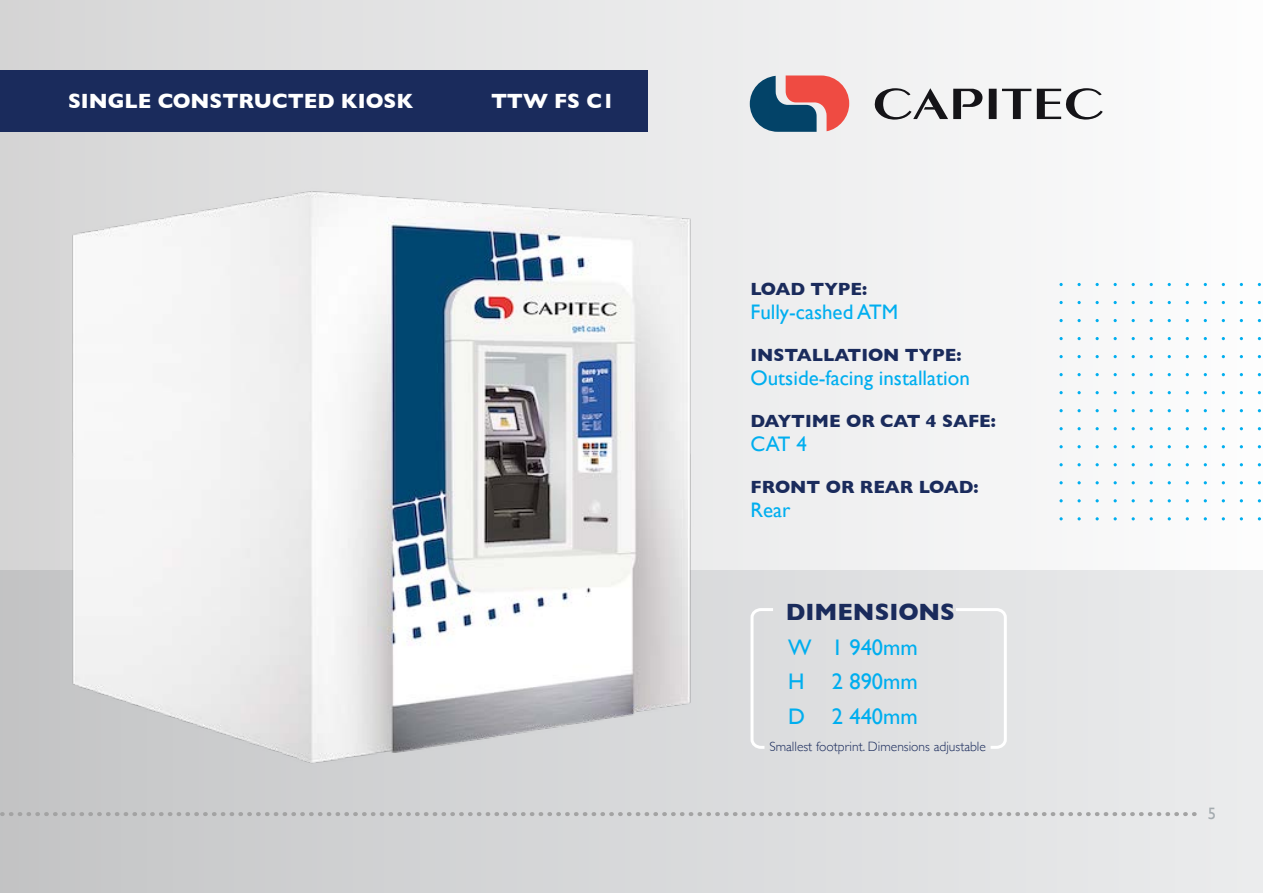
<style>
.page{position:relative;width:1263px;height:893px;background:#fff}
.page>*{position:absolute;margin:0;border:0;box-sizing:border-box;transform-origin:0 0}
.t1{font:700 24px "Gill Sans";color:#1a2b5c}
.t2{font:22.5px "Gill Sans";color:#00aeef}
.t3{font:21px "Gill Sans";color:#00aeef}
.Paragraph_Style_1{font:700 21px "Gill Sans";color:#fff}
.t4{font:700 18px "Gill Sans";color:#1a2b5c}
.t5{font:16.5px "Gill Sans";color:#929ba0}
.t6{font:300 13.5px "Gill Sans";color:#1a2b5c}
</style>
<div class="page">
<div style="left:0;top:0;width:1263px;height:893px;background:linear-gradient(to right,#cdcece,#f6f7f8)"></div>
<div style="left:0;top:70px;width:648px;height:62px;background:#1a2b5c"></div>
<img style="left:68px;top:178px;width:647px;height:608px">
<svg style="left:953px;top:607px;width:55px;height:143px;background:#e4e5e6"></svg>
<svg style="left:749px;top:607px;width:27px;height:143px;background:#dfe0e2"></svg>
<svg style="left:1059px;top:517px;width:4px;height:3px"></svg>
<svg style="left:1077px;top:517px;width:4px;height:3px"></svg>
<svg style="left:1095px;top:517px;width:4px;height:3px"></svg>
<svg style="left:1113px;top:517px;width:4px;height:3px"></svg>
<svg style="left:1131px;top:517px;width:4px;height:3px"></svg>
<svg style="left:1059px;top:499px;width:4px;height:3px"></svg>
<svg style="left:1077px;top:499px;width:4px;height:3px"></svg>
<svg style="left:1095px;top:499px;width:4px;height:3px"></svg>
<svg style="left:1113px;top:499px;width:4px;height:3px"></svg>
<svg style="left:1131px;top:499px;width:4px;height:3px"></svg>
<svg style="left:1059px;top:481px;width:4px;height:3px"></svg>
<svg style="left:1077px;top:481px;width:4px;height:3px"></svg>
<svg style="left:1095px;top:481px;width:4px;height:3px"></svg>
<svg style="left:1113px;top:481px;width:4px;height:3px"></svg>
<svg style="left:1131px;top:481px;width:4px;height:3px"></svg>
<svg style="left:1059px;top:463px;width:4px;height:3px"></svg>
<svg style="left:1077px;top:463px;width:4px;height:3px"></svg>
<svg style="left:1095px;top:463px;width:4px;height:3px"></svg>
<svg style="left:1113px;top:463px;width:4px;height:3px"></svg>
<svg style="left:1131px;top:463px;width:4px;height:3px"></svg>
<svg style="left:1059px;top:445px;width:4px;height:3px"></svg>
<svg style="left:1077px;top:445px;width:4px;height:3px"></svg>
<svg style="left:1095px;top:445px;width:4px;height:3px"></svg>
<svg style="left:1113px;top:445px;width:4px;height:3px"></svg>
<svg style="left:1131px;top:445px;width:4px;height:3px"></svg>
<svg style="left:1059px;top:427px;width:4px;height:3px"></svg>
<svg style="left:1077px;top:427px;width:4px;height:3px"></svg>
<svg style="left:1095px;top:427px;width:4px;height:3px"></svg>
<svg style="left:1113px;top:427px;width:4px;height:3px"></svg>
<svg style="left:1131px;top:427px;width:4px;height:3px"></svg>
<svg style="left:1059px;top:409px;width:4px;height:3px"></svg>
<svg style="left:1077px;top:409px;width:4px;height:3px"></svg>
<svg style="left:1095px;top:409px;width:4px;height:3px"></svg>
<svg style="left:1113px;top:409px;width:4px;height:3px"></svg>
<svg style="left:1131px;top:409px;width:4px;height:3px"></svg>
<svg style="left:1059px;top:391px;width:4px;height:3px"></svg>
<svg style="left:1077px;top:391px;width:4px;height:3px"></svg>
<svg style="left:1095px;top:391px;width:4px;height:3px"></svg>
<svg style="left:1113px;top:391px;width:4px;height:3px"></svg>
<svg style="left:1131px;top:391px;width:4px;height:3px"></svg>
<svg style="left:1059px;top:373px;width:4px;height:3px"></svg>
<svg style="left:1077px;top:373px;width:4px;height:3px"></svg>
<svg style="left:1095px;top:373px;width:4px;height:3px"></svg>
<svg style="left:1113px;top:373px;width:4px;height:3px"></svg>
<svg style="left:1131px;top:373px;width:4px;height:3px"></svg>
<svg style="left:1059px;top:355px;width:4px;height:3px"></svg>
<svg style="left:1077px;top:355px;width:4px;height:3px"></svg>
<svg style="left:1095px;top:355px;width:4px;height:3px"></svg>
<svg style="left:1113px;top:355px;width:4px;height:3px"></svg>
<svg style="left:1131px;top:355px;width:4px;height:3px"></svg>
<svg style="left:1059px;top:337px;width:4px;height:3px"></svg>
<svg style="left:1077px;top:337px;width:4px;height:3px"></svg>
<svg style="left:1095px;top:337px;width:4px;height:3px"></svg>
<svg style="left:1113px;top:337px;width:4px;height:3px"></svg>
<svg style="left:1131px;top:337px;width:4px;height:3px"></svg>
<svg style="left:1059px;top:319px;width:4px;height:3px"></svg>
<svg style="left:1077px;top:319px;width:4px;height:3px"></svg>
<svg style="left:1095px;top:319px;width:4px;height:3px"></svg>
<svg style="left:1113px;top:319px;width:4px;height:3px"></svg>
<svg style="left:1131px;top:319px;width:4px;height:3px"></svg>
<svg style="left:1059px;top:301px;width:4px;height:3px"></svg>
<svg style="left:1077px;top:301px;width:4px;height:3px"></svg>
<svg style="left:1095px;top:301px;width:4px;height:3px"></svg>
<svg style="left:1113px;top:301px;width:4px;height:3px"></svg>
<svg style="left:1131px;top:301px;width:4px;height:3px"></svg>
<svg style="left:1059px;top:283px;width:4px;height:3px"></svg>
<svg style="left:1077px;top:283px;width:4px;height:3px"></svg>
<svg style="left:1095px;top:283px;width:4px;height:3px"></svg>
<svg style="left:1113px;top:283px;width:4px;height:3px"></svg>
<svg style="left:1131px;top:283px;width:4px;height:3px"></svg>
<svg style="left:874px;top:88px;width:108px;height:32px"></svg>
<div style="left:989px;top:89px;width:7px;height:30px;background:#151418"></div>
<svg style="left:1002px;top:89px;width:29px;height:30px"></svg>
<svg style="left:1037px;top:88px;width:66px;height:32px"></svg>
<svg style="left:750px;top:75px;width:99px;height:57px;background:#916f7b"></svg>
<svg style="left:2px;top:812px;width:1193px;height:4px;background:#c0c1c1"></svg>
<p class="Paragraph_Style_1" style="left:68px;top:84px;width:347px">SINGLE CONSTRUCTED KIOSK</p>
<p class="Paragraph_Style_1" style="left:491px;top:84px;width:125px">TTW FS C1</p>
<p class="t4" style="left:750px;top:275px;width:118px">LOAD TYPE:</p>
<p class="t3" style="left:750px;top:300px;width:149px">Fully-cashed ATM</p>
<p class="t4" style="left:750px;top:341px;width:212px">INSTALLATION TYPE:</p>
<p class="t3" style="left:750px;top:366px;width:221px">Outside-facing installation</p>
<p class="t4" style="left:750px;top:407px;width:247px">DAYTIME OR CAT 4 SAFE:</p>
<p class="t3" style="left:750px;top:432px;width:58px">CAT 4</p>
<p class="t4" style="left:750px;top:473px;width:229px">FRONT OR REAR LOAD:</p>
<p class="t3" style="left:750px;top:498px;width:42px">Rear</p>
<p class="t1" style="left:786px;top:593px;width:171px">DIMENSIONS</p>
<p class="t2" style="left:788px;top:634px;width:25px">W</p>
<p class="t2" style="left:788px;top:668px;width:18px">H</p>
<p class="t2" style="left:788px;top:703px;width:18px">D</p>
<p class="t2" style="left:832px;top:634px;width:87px">1 940mm</p>
<p class="t2" style="left:832px;top:668px;width:87px">2 890mm</p>
<p class="t2" style="left:832px;top:703px;width:87px">2 440mm</p>
<p class="t6" style="left:769px;top:736px;width:218px">Smallest footprint. Dimensions adjustable</p>
<p class="t5" style="left:1208px;top:803px;width:10px">5</p>
</div>
